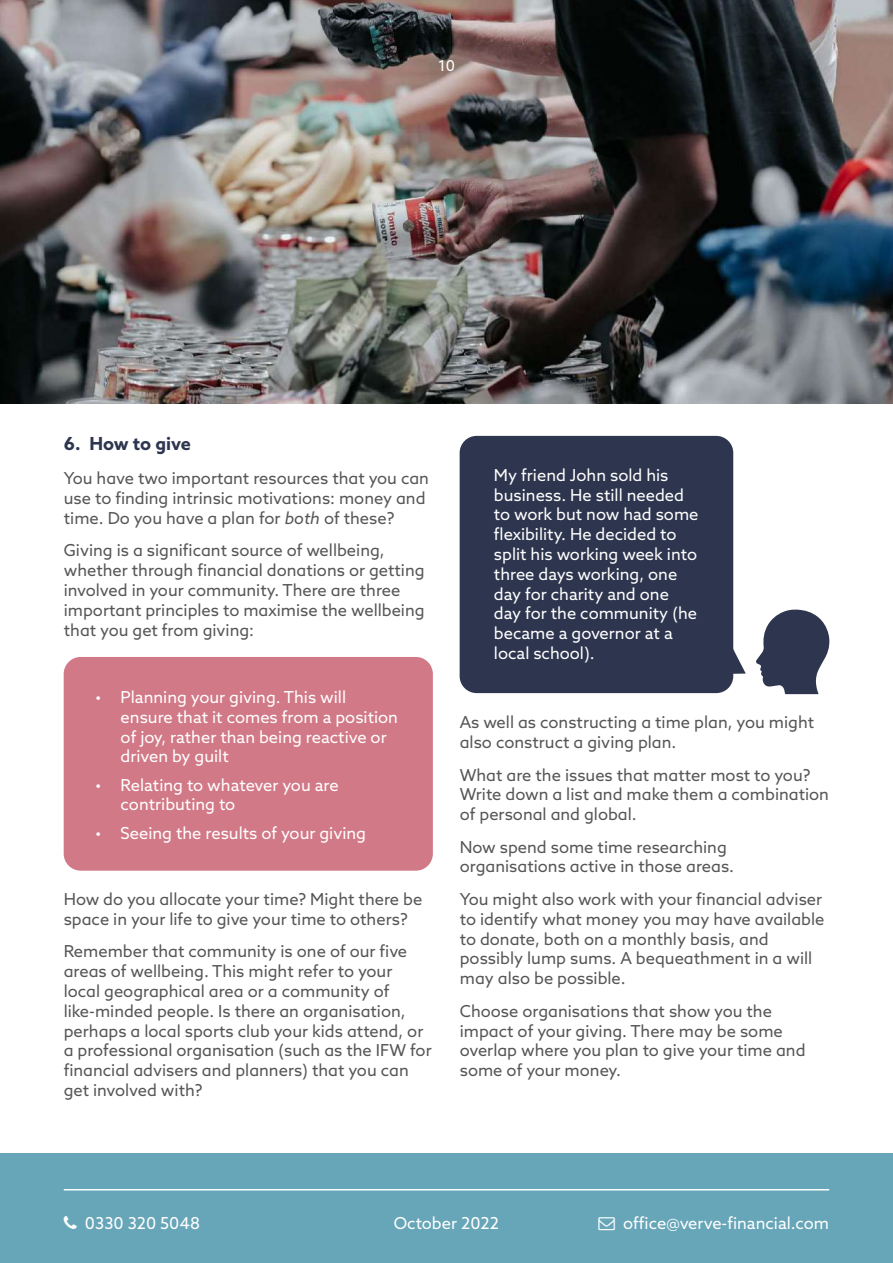
<style>
.page{position:relative;width:893px;height:1263px;background:#fff}
.page>*{position:absolute;margin:0;border:0;box-sizing:border-box;transform-origin:0 0}
.t1{font:700 18px "Azo Sans";letter-spacing:-.005em;color:#2e364f}
.t2{font:16.5px/19.8px "Azo Sans";color:#575656}
.t3{font:16.5px/19.8px "Azo Sans";color:#fff}
.t4{font:15px "Azo Sans";color:#fff}
.s1{font-style:italic}
</style>
<div class="page">
<svg style="left:756px;top:609px;width:74px;height:85px"></svg>
<svg style="left:733px;top:634px;width:13px;height:40px"></svg>
<div style="left:460px;top:436px;width:273px;height:257px;background:#2e364f;border-radius:17px"></div>
<img style="left:0;top:0;width:893px;height:404px">
<div style="left:0;top:1153px;width:893px;height:110px;background:#66a6b8"></div>
<hr style="left:64px;top:1189px;width:765px;height:1px;background:#fff">
<div style="left:64px;top:657px;width:369px;height:214px;background:#d27987;border-radius:17px"></div>
<p class="t4" style="left:438px;top:60px;width:18px">10</p>
<p class="t1" style="left:64px;top:436px;width:129px">6. How to give</p>
<p class="t2" style="left:64px;top:470px;width:367px">You have two important resources that you can use to finding intrinsic motivations: money and time. Do you have a plan for <span class="s1">both</span> of these?</p>
<p class="t2" style="left:64px;top:542px;width:362px">Giving is a significant source of wellbeing, whether through financial donations or getting involved in your community. There are three important principles to maximise the wellbeing that you get from giving:</p>
<p class="t3" style="left:494px;top:466px;width:206px">My friend John sold his business. He still needed to work but now had some flexibility. He decided to split his working week into three days working, one day for charity and one day for the community (he became a governor at a local school).</p>
<p class="t3" style="left:121px;top:688px;width:279px;text-indent:-26px">• Planning your giving. This will ensure that it comes from a position of joy, rather than being reactive or driven by guilt</p>
<p class="t3" style="left:121px;top:776px;width:220px;text-indent:-26px">• Relating to whatever you are contributing to</p>
<p class="t3" style="left:95px;top:824px;width:272px">• Seeing the results of your giving</p>
<p class="t2" style="left:64px;top:890px;width:360px">How do you allocate your time? Might there be space in your life to give your time to others?</p>
<p class="t2" style="left:64px;top:943px;width:369px">Remember that community is one of our five areas of wellbeing. This might refer to your local geographical area or a community of like-minded people. Is there an organisation, perhaps a local sports club your kids attend, or a professional organisation (such as the IFW for financial advisers and planners) that you can get involved with?</p>
<p class="t2" style="left:460px;top:714px;width:356px">As well as constructing a time plan, you might also construct a giving plan.</p>
<p class="t2" style="left:460px;top:766px;width:371px">What are the issues that matter most to you?<br>Write down a list and make them a combination of personal and global.</p>
<p class="t2" style="left:460px;top:838px;width:276px">Now spend some time researching organisations active in those areas.</p>
<p class="t2" style="left:460px;top:891px;width:366px">You might also work with your financial adviser to identify what money you may have available to donate, both on a monthly basis, and possibly lump sums. A bequeathment in a will may also be possible.</p>
<p class="t2" style="left:460px;top:1002px;width:347px">Choose organisations that show you the impact of your giving. There may be some overlap where you plan to give your time and some of your money.</p>
<p class="t3" style="left:85px;top:1214px;width:117px">0330 320 5048</p>
<p class="t3" style="left:623px;top:1214px;width:207px">office@verve-financial.com</p>
<p class="t3" style="left:394px;top:1215px;width:107px">October 2022</p>
</div>
